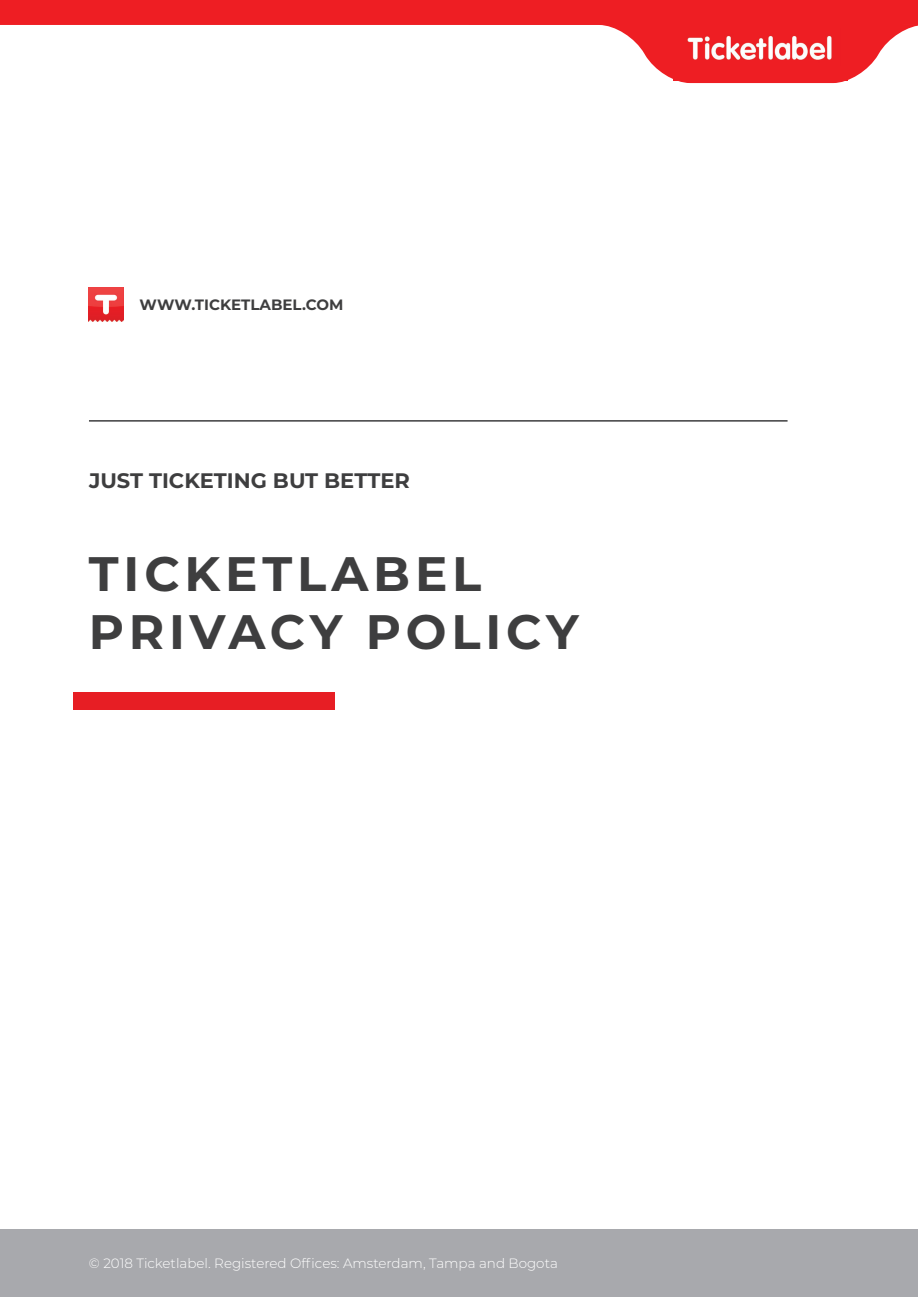
<style>
.page{position:relative;width:918px;height:1297px;background:#fff}
.page>*{position:absolute;margin:0;border:0;box-sizing:border-box;transform-origin:0 0}
.t1{font:700 48.3px/57.9px "Montserrat";letter-spacing:.1em;color:#3e3e3f}
.t2{font:700 21px "Montserrat";color:#3e3e3f}
.t3{font:700 15px "Montserrat";color:#3e3e3f}
.t4{font:300 13.5px "Montserrat";color:#fff}
</style>
<div class="page">
<img style="left:89px;top:287px;width:34px;height:34px">
<div style="left:74px;top:692px;width:261px;height:17px;background:#e71e24"></div>
<hr style="left:89px;top:420px;width:699px;height:1px;background:#3e3e3f">
<div style="left:0;top:1228px;width:918px;height:68px;background:#a8a9ad"></div>
<svg style="left:0;top:0;width:918px;height:83px"></svg>
<img style="left:679px;top:29px;width:161px;height:37px">
<div style="left:674px;top:66px;width:174px;height:14px;background:#ee1e23"></div>
<p class="t3" style="left:140px;top:294px;width:205px">WWW.TICKETLABEL.COM</p>
<h2 class="t2" style="left:89px;top:466px;width:323px">JUST TICKETING BUT BETTER</h2>
<h1 class="t1" style="left:89px;top:542px;width:491px">TICKETLABEL<br>PRIVACY POLICY</h1>
<p class="t4" style="left:89px;top:1253px;width:470px">© 2018 Ticketlabel. Registered Offices: Amsterdam, Tampa and Bogota</p>
</div>
